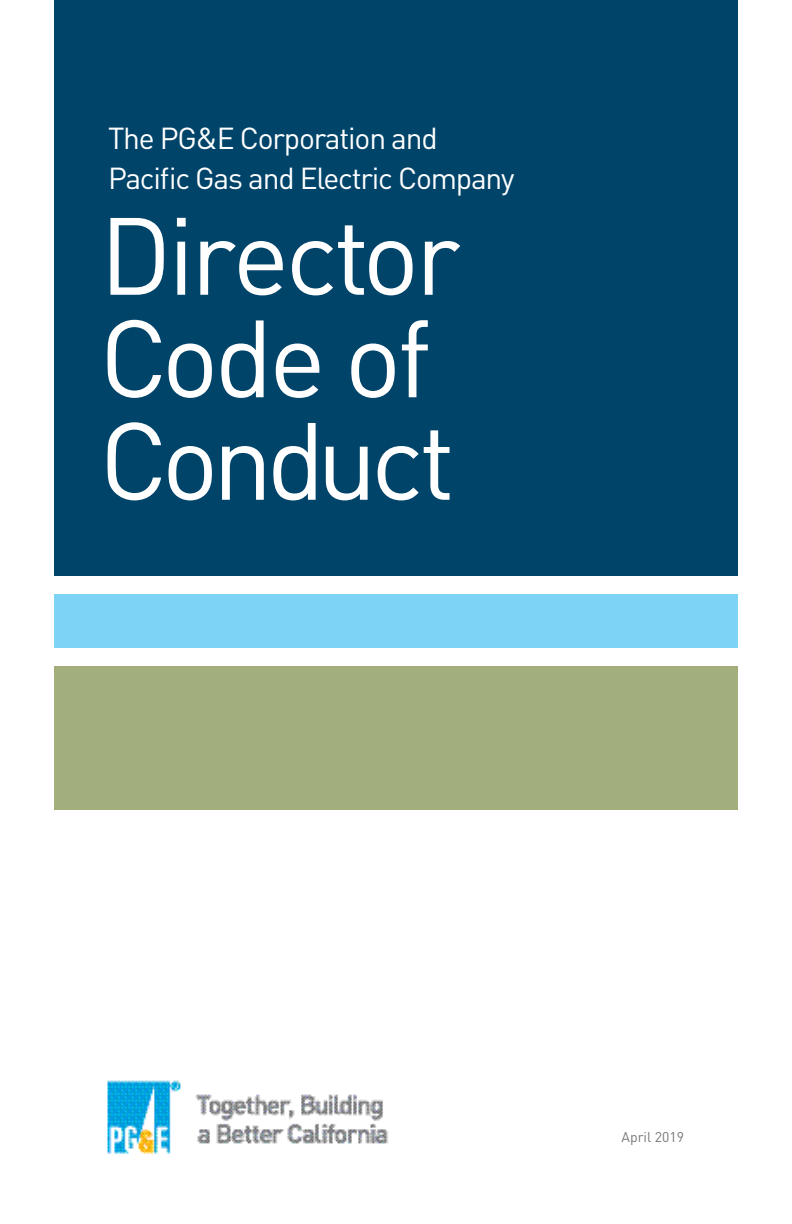
<style>
.page{position:relative;width:792px;height:1224px;background:#fff}
.page>*{position:absolute;margin:0;border:0;box-sizing:border-box;transform-origin:0 0}
.t1{font:108px/102.6px "DIN";letter-spacing:-.04em;color:#fff}
.t2{font:108px "DIN";letter-spacing:-.06em;color:#fff}
.t3{font:30px/40px "DIN";letter-spacing:-.04em;color:#fff}
.t4{font:14px "DIN";color:#76787b}
</style>
<div class="page">
<div style="left:54px;top:0;width:684px;height:576px;background:#00446a"></div>
<div style="left:54px;top:594px;width:684px;height:54px;background:#7cd3f6"></div>
<div style="left:54px;top:666px;width:684px;height:144px;background:#a2ae7c"></div>
<img style="left:107px;top:1080px;width:281px;height:74px">
<p class="t3" style="left:108px;top:118px;width:408px">The PG&amp;E Corporation and<br>Pacific Gas and Electric Company</p>
<p class="t1" style="left:99px;top:202px;width:363px">Director<br>Code of</p>
<p class="t2" style="left:99px;top:393px;width:357px">Conduct</p>
<p class="t4" style="left:622px;top:1128px;width:64px">April 2019</p>
</div>
